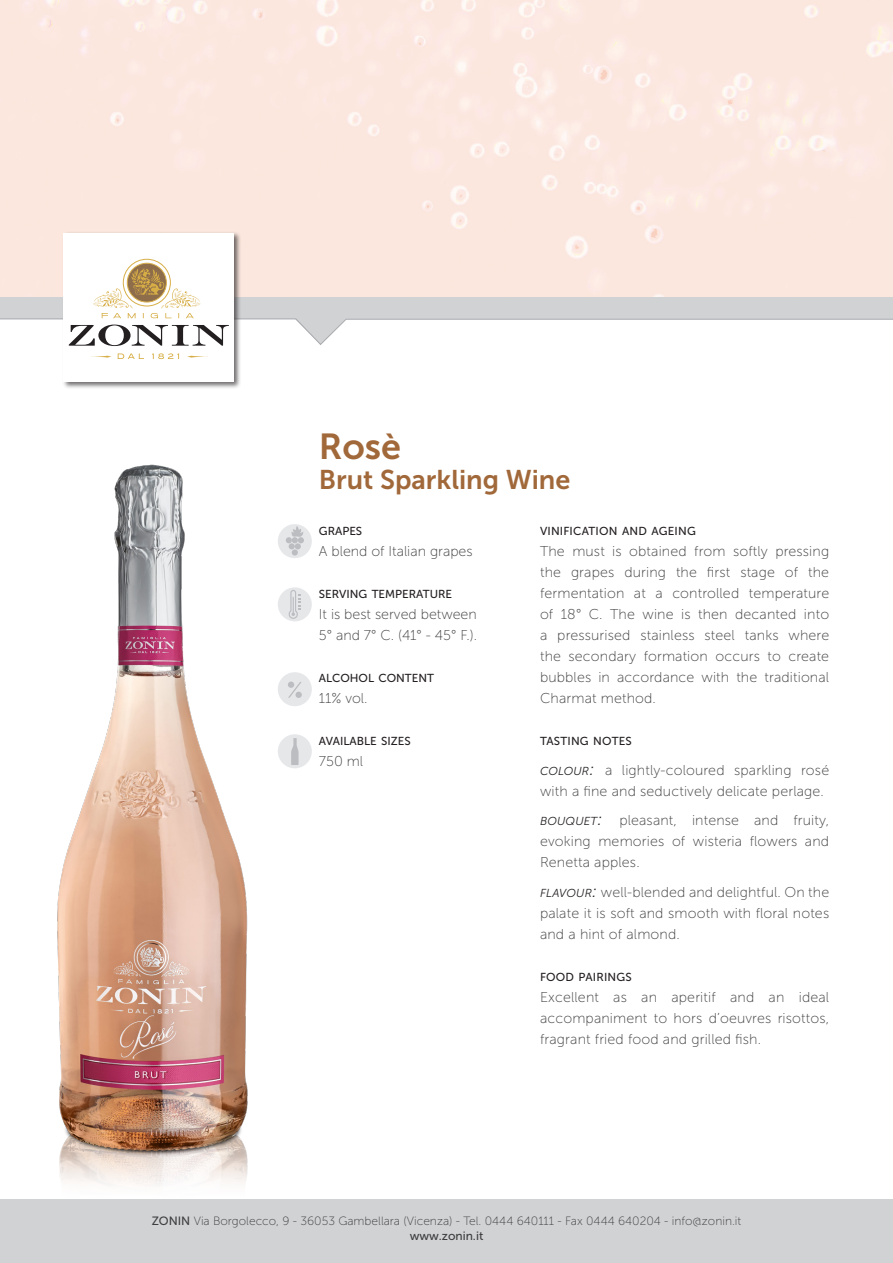
<style>
.page{position:relative;width:893px;height:1263px;background:#fff}
.page>*{position:absolute;margin:0;border:0;box-sizing:border-box;transform-origin:0 0}
.t1{font:36px "Museo Sans 700";color:#a1683a}
.t2{font:27px "Museo Sans 700";color:#a1683a}
.t3{font:14.25px/21px "Museo Sans 100";letter-spacing:.01em;color:#3e3e3f;text-align:justify}
.t4{font:12px "Museo Sans 100";color:#3e3e3f}
.t5{font:12px "Museo Sans 500";color:#3e3e3f}
.t6{font:11.55px "Museo Sans 500";color:#231f20}
.s1{font-family:"Museo Sans 300";font-style:italic;font-size:11.55px;color:#231f20}
.s2{font-family:"Museo Sans 300";font-style:italic;font-size:16.5px;color:#231f20}
.s3{font-family:"Museo Sans 500"}
</style>
<div class="page">
<div style="left:0;top:1199px;width:893px;height:64px;background:#d1d2d4"></div>
<div style="left:0;top:0;width:893px;height:259px;background:#fbe7de"></div>
<div style="left:62px;top:231px;width:179px;height:158px;background:#231f20;opacity:.65"></div>
<div style="left:64px;top:233px;width:170px;height:149px;background:#fff"></div>
<svg style="left:91px;top:353px;width:117px;height:6px"></svg>
<svg style="left:0;top:259px;width:893px;height:87px"></svg>
<img style="left:57px;top:464px;width:229px;height:722px">
<div style="left:278px;top:524px;width:34px;height:34px;background:#e6e7e9;border-radius:50%"></div>
<svg style="left:286px;top:526px;width:18px;height:29px"></svg>
<div style="left:278px;top:672px;width:34px;height:34px;background:#e6e7e9;border-radius:50%"></div>
<svg style="left:288px;top:682px;width:14px;height:16px"></svg>
<div style="left:278px;top:734px;width:34px;height:34px;background:#e6e7e9;border-radius:50%"></div>
<svg style="left:291px;top:738px;width:8px;height:27px"></svg>
<div style="left:278px;top:587px;width:34px;height:34px;background:#e6e7e9;border-radius:50%"></div>
<svg style="left:288px;top:590px;width:13px;height:29px"></svg>
<p class="t1" style="left:319px;top:427px;width:84px">Rosè</p>
<p class="t2" style="left:319px;top:465px;width:253px">Brut Sparkling Wine</p>
<p class="t6" style="left:319px;top:525px;width:45px">GRAPES</p>
<p class="t3" style="left:319px;top:541px;width:155px">A blend of Italian grapes</p>
<p class="t6" style="left:319px;top:588px;width:135px">SERVING TEMPERATURE</p>
<p class="t3" style="left:319px;top:604px;width:159px">It is best served between</p>
<p class="t3" style="left:319px;top:625px;width:160px">5° and 7° C. (41° - 45° F.).</p>
<p class="t6" style="left:319px;top:672px;width:117px">ALCOHOL CONTENT</p>
<p class="t3" style="left:319px;top:688px;width:50px">11% vol.</p>
<p class="t6" style="left:319px;top:735px;width:93px">AVAILABLE SIZES</p>
<p class="t3" style="left:319px;top:751px;width:46px">750 ml</p>
<p class="t6" style="left:540px;top:525px;width:157px">VINIFICATION AND AGEING</p>
<p class="t3" style="left:540px;top:541px;width:291px">The must is obtained from softly pressing the grapes during the first stage of the fermentation at a controlled temperature of 18° C. The wine is then decanted into a pressurised stainless steel tanks where the secondary formation occurs to create bubbles in accordance with the traditional Charmat method.</p>
<p class="t6" style="left:540px;top:735px;width:93px">TASTING NOTES</p>
<p class="t3" style="left:540px;top:760px;width:291px"><span class="s1">COLOUR</span><span class="s2">:</span> a lightly-coloured sparkling rosé with a fine and seductively delicate perlage.</p>
<p class="t3" style="left:540px;top:810px;width:291px"><span class="s1">BOUQUET</span><span class="s2">:</span> pleasant, intense and fruity, evoking memories of wisteria flowers and Renetta apples.</p>
<p class="t3" style="left:540px;top:882px;width:291px"><span class="s1">FLAVOUR</span><span class="s2">:</span> well-blended and delightful. On the palate it is soft and smooth with floral notes and a hint of almond.</p>
<p class="t6" style="left:540px;top:971px;width:93px">FOOD PAIRINGS</p>
<p class="t3" style="left:540px;top:987px;width:291px">Excellent as an aperitif and an ideal accompaniment to hors d’oeuvres risottos, fragrant fried food and grilled fish.</p>
<p class="t4" style="left:152px;top:1215px;width:591px"><span class="s3">ZONIN</span> Via Borgolecco, 9 - 36053 Gambellara (Vicenza) - Tel. 0444 640111 - Fax 0444 640204 - info@zonin.it</p>
<p class="t5" style="left:410px;top:1229px;width:75px">www.zonin.it</p>
</div>
